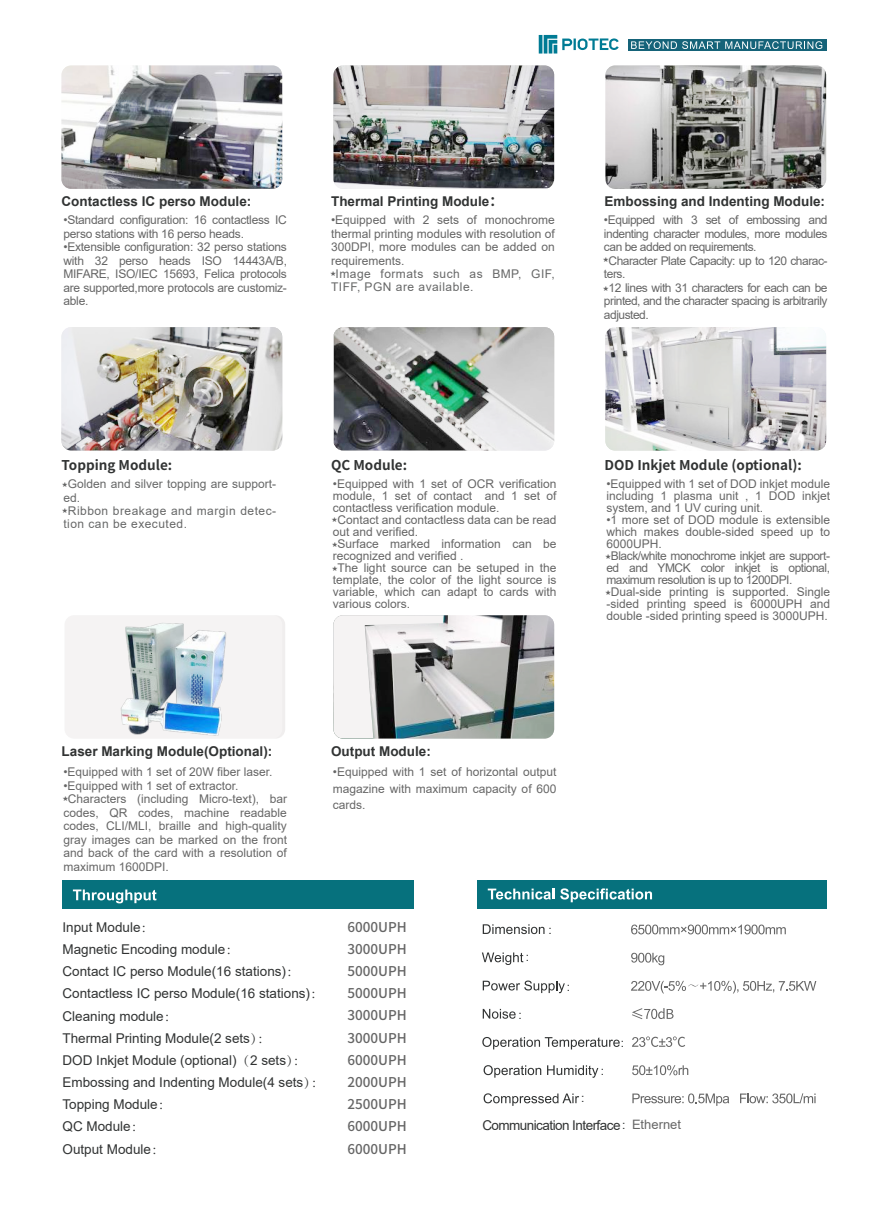
<style>
.page{position:relative;width:893px;height:1212px;background:#fff}
.page>*{position:absolute;margin:0;border:0;box-sizing:border-box;transform-origin:0 0}
.t1{font:13.5px/22.2px "Arial";color:#313333}
.t2{font:700 13.5px "Arial";color:#313333}
.t3{font:500 13.5px/22.2px "Source Han Sans CN";color:#666;text-align:justify}
.t4{font:700 13.5px "Source Han Sans CN";color:#313333}
.t5{font:13.5px "Arial";letter-spacing:-.04em;color:#313333}
.t6{font:13.05px "Arial";color:#666}
.t7{font:12px/13.5px "Arial";color:#666;text-align:justify}
.t8{font:12px "Arial";letter-spacing:-.04em;color:#666}
.t9{font:12px/13.2px "Arial";letter-spacing:.04em;color:#676868}
.t10{font:12px/13.5px "Arial";letter-spacing:-.02em;color:#666}
.t11{font:12px "Arial";color:#676868}
.t12{font:12px "Arial";color:#313333}
.t13{font:300 6.15px "Adobe Song Std";color:#666}
.s1{font-family:"Source Han Sans CN"}
.s2{font-family:"Adobe Song Std";font-weight:300}
</style>
<div class="page">
<svg style="left:539px;top:35px;width:80px;height:19px"></svg>
<div style="left:628px;top:39px;width:198px;height:12px;background:#156379"></div>
<svg style="left:631px;top:41px;width:191px;height:8px"></svg>
<div style="left:477px;top:880px;width:350px;height:29px;background:#06717d"></div>
<div style="left:62px;top:880px;width:351px;height:29px;background:#06717d"></div>
<img style="left:62px;top:65px;width:220px;height:124px;border-radius:10px">
<svg style="left:605px;top:65px;width:221px;height:124px;background:#999796"></svg>
<img style="left:62px;top:327px;width:220px;height:123px;border-radius:10px">
<img style="left:333px;top:327px;width:221px;height:123px;border-radius:10px">
<svg style="left:605px;top:327px;width:221px;height:123px;background:#cacacc"></svg>
<svg style="left:333px;top:615px;width:221px;height:123px"></svg>
<img style="left:333px;top:65px;width:221px;height:124px;border-radius:10px">
<svg style="left:488px;top:888px;width:66px;height:11px"></svg>
<svg style="left:560px;top:888px;width:92px;height:14px"></svg>
<svg style="left:73px;top:889px;width:84px;height:14px"></svg>
<svg style="left:483px;top:924px;width:61px;height:10px"></svg>
<svg style="left:482px;top:952px;width:41px;height:13px"></svg>
<svg style="left:483px;top:980px;width:82px;height:13px"></svg>
<svg style="left:483px;top:1009px;width:33px;height:10px"></svg>
<svg style="left:482px;top:1037px;width:138px;height:12px"></svg>
<svg style="left:484px;top:1065px;width:57px;height:13px"></svg>
<svg style="left:547px;top:1065px;width:51px;height:13px"></svg>
<svg style="left:484px;top:1093px;width:95px;height:13px"></svg>
<svg style="left:631px;top:924px;width:155px;height:10px"></svg>
<svg style="left:631px;top:953px;width:33px;height:12px"></svg>
<svg style="left:631px;top:981px;width:185px;height:12px"></svg>
<svg style="left:632px;top:1008px;width:41px;height:11px"></svg>
<svg style="left:632px;top:1036px;width:53px;height:11px"></svg>
<svg style="left:632px;top:1065px;width:56px;height:10px"></svg>
<svg style="left:632px;top:1093px;width:97px;height:13px"></svg>
<svg style="left:740px;top:1093px;width:75px;height:10px"></svg>
<img style="left:62px;top:615px;width:220px;height:123px;border-radius:10px">
<p class="t2" style="left:62px;top:191px;width:191px">Contactless IC perso Module:</p>
<p class="t2" style="left:331px;top:191px;width:173px">Thermal Printing Module<span class="s1">：</span></p>
<p class="t2" style="left:605px;top:191px;width:222px">Embossing and Indenting Module:</p>
<p class="t10" style="left:63px;top:213px;width:225px">•Standard configuration: 16 contactless IC perso stations with 16 perso heads.</p>
<p class="t7" style="left:63px;top:240px;width:225px">•Extensible configuration: 32 perso stations with 32 perso heads ISO 14443A/B, MIFARE, ISO/IEC 15693, Felica protocols are supported,more protocols are customiz&shy;able.</p>
<p class="t7" style="left:331px;top:213px;width:225px">•Equipped with 2 sets of monochrome thermal printing modules with resolution of 300DPI, more modules can be added on requirements.</p>
<p class="t9" style="left:331px;top:267px;width:225px;text-indent:4px">Image formats such as BMP, GIF,<br>TIFF, PGN are available.</p>
<p class="t13" style="left:330px;top:271px;width:8px">★</p>
<p class="t8" style="left:604px;top:212px;width:225px">•Equipped with 3 set of embossing and</p>
<p class="t8" style="left:604px;top:225px;width:225px">indenting character modules, more modules</p>
<p class="t8" style="left:604px;top:239px;width:154px">can be added on requirements.</p>
<p class="t8" style="left:608px;top:252px;width:221px">Character Plate Capacity: up to 120 charac-</p>
<p class="t7" style="left:604px;top:267px;width:23px">ters.</p>
<p class="t8" style="left:608px;top:279px;width:221px">12 lines with 31 characters for each can be</p>
<p class="t8" style="left:604px;top:293px;width:225px">printed, and the character spacing is arbitrarily</p>
<p class="t8" style="left:604px;top:306px;width:46px">adjusted.</p>
<p class="t13" style="left:603px;top:257px;width:8px">★</p>
<p class="t13" style="left:603px;top:285px;width:8px">★</p>
<p class="t4" style="left:62px;top:457px;width:112px">Topping Module:</p>
<p class="t11" style="left:68px;top:476px;width:210px">Golden and silver topping are support-</p>
<p class="t9" style="left:63px;top:491px;width:18px">ed.</p>
<p class="t9" style="left:68px;top:504px;width:210px">Ribbon breakage and margin detec-</p>
<p class="t9" style="left:63px;top:517px;width:125px">tion can be executed.</p>
<p class="t13" style="left:62px;top:482px;width:8px">★</p>
<p class="t13" style="left:62px;top:507px;width:8px">★</p>
<p class="t4" style="left:331px;top:457px;width:78px">QC Module:</p>
<p class="t7" style="left:333px;top:477px;width:225px">•Equipped with 1 set of OCR verification</p>
<p class="t7" style="left:333px;top:489px;width:225px">module, 1 set of contact and 1 set of</p>
<p class="t7" style="left:333px;top:501px;width:168px">contactless verification module.</p>
<p class="t7" style="left:337px;top:513px;width:221px">Contact and contactless data can be read</p>
<p class="t7" style="left:333px;top:525px;width:87px">out and verified.</p>
<p class="t7" style="left:337px;top:537px;width:221px">Surface marked information can be</p>
<p class="t7" style="left:333px;top:549px;width:132px">recognized and verified .</p>
<p class="t7" style="left:337px;top:561px;width:221px">The light source can be setuped in the</p>
<p class="t7" style="left:333px;top:573px;width:225px">template, the color of the light source is</p>
<p class="t7" style="left:333px;top:585px;width:225px">variable, which can adapt to cards with</p>
<p class="t7" style="left:333px;top:597px;width:79px">various colors.</p>
<p class="t13" style="left:331px;top:517px;width:8px">★</p>
<p class="t13" style="left:332px;top:541px;width:8px">★</p>
<p class="t13" style="left:332px;top:565px;width:8px">★</p>
<p class="t4" style="left:605px;top:457px;width:199px">DOD Inkjet Module (optional):</p>
<p class="t7" style="left:606px;top:478px;width:225px;line-height:12px">•Equipped with 1 set of DOD inkjet module including 1 plasma unit , 1 DOD inkjet system, and 1 UV curing unit.</p>
<p class="t7" style="left:606px;top:513px;width:225px">•1 more set of DOD module is extensible</p>
<p class="t7" style="left:606px;top:525px;width:225px">which makes double-sided speed up to</p>
<p class="t7" style="left:606px;top:537px;width:57px">6000UPH.</p>
<p class="t8" style="left:611px;top:548px;width:221px">Black/white monochrome inkjet are support-</p>
<p class="t8" style="left:606px;top:560px;width:225px">ed and YMCK color inkjet is optional,</p>
<p class="t8" style="left:606px;top:572px;width:187px">maximum resolution is up to 1200DPI.</p>
<p class="t7" style="left:611px;top:585px;width:221px">Dual-side printing is supported. Single</p>
<p class="t7" style="left:606px;top:597px;width:225px">-sided printing speed is 6000UPH and</p>
<p class="t7" style="left:606px;top:609px;width:223px">double -sided printing speed is 3000UPH.</p>
<p class="t13" style="left:605px;top:553px;width:8px">★</p>
<p class="t13" style="left:605px;top:589px;width:8px">★</p>
<p class="t2" style="left:62px;top:742px;width:212px">Laser Marking Module(Optional):</p>
<p class="t7" style="left:63px;top:765px;width:210px">•Equipped with 1 set of 20W fiber laser.</p>
<p class="t7" style="left:63px;top:778px;width:176px">•Equipped with 1 set of extractor.</p>
<p class="t7" style="left:68px;top:792px;width:221px">Characters (including Micro-text), bar</p>
<p class="t7" style="left:63px;top:805px;width:225px">codes, QR codes, machine readable</p>
<p class="t7" style="left:63px;top:819px;width:225px">codes, CLI/MLI, braille and high-quality</p>
<p class="t7" style="left:63px;top:832px;width:225px">gray images can be marked on the front</p>
<p class="t7" style="left:63px;top:846px;width:225px">and back of the card with a resolution of</p>
<p class="t7" style="left:63px;top:859px;width:107px">maximum 1600DPI.</p>
<p class="t13" style="left:63px;top:795px;width:8px">★</p>
<p class="t2" style="left:331px;top:742px;width:101px">Output Module:</p>
<p class="t7" style="left:333px;top:763px;width:225px;line-height:16.5px">•Equipped with 1 set of horizontal output magazine with maximum capacity of 600 cards.</p>
<p class="t1" style="left:63px;top:916px;width:263px">Input Module<span class="s2">：<br></span>Magnetic Encoding module<span class="s2">：<br></span>Contact IC perso Module(16 stations)<span class="s2">：<br></span>Contactless IC perso Module(16 stations)<span class="s2">：<br></span>Cleaning module<span class="s2">：<br></span>Thermal Printing Module(2 sets<span class="s2">）：<br></span>DOD Inkjet Module (optional)<span class="s2">（</span>2 sets<span class="s2">）：<br></span>Embossing and Indenting Module(4 sets<span class="s2">）：<br></span>Topping Module<span class="s2">：<br></span>QC Module<span class="s2">：<br></span>Output Module<span class="s2">：</span></p>
<p class="t3" style="left:348px;top:916px;width:61px">6000UPH 3000UPH 5000UPH 5000UPH 3000UPH 3000UPH 6000UPH 2000UPH 2500UPH 6000UPH 6000UPH</p>
<p class="t12" style="left:526px;top:949px;width:5px">:</p>
<p class="t12" style="left:549px;top:921px;width:5px">:</p>
<p class="t12" style="left:518px;top:1006px;width:5px">:</p>
<p class="t12" style="left:567px;top:978px;width:5px">:</p>
<p class="t12" style="left:581px;top:1089px;width:5px">:</p>
<p class="t12" style="left:601px;top:1062px;width:5px">:</p>
<p class="t12" style="left:621px;top:1034px;width:5px">:</p>
<p class="t5" style="left:482px;top:1116px;width:140px">Communication Interface</p>
<p class="t12" style="left:622px;top:1117px;width:5px">:</p>
<p class="t6" style="left:632px;top:1115px;width:51px">Ethernet</p>
</div>
